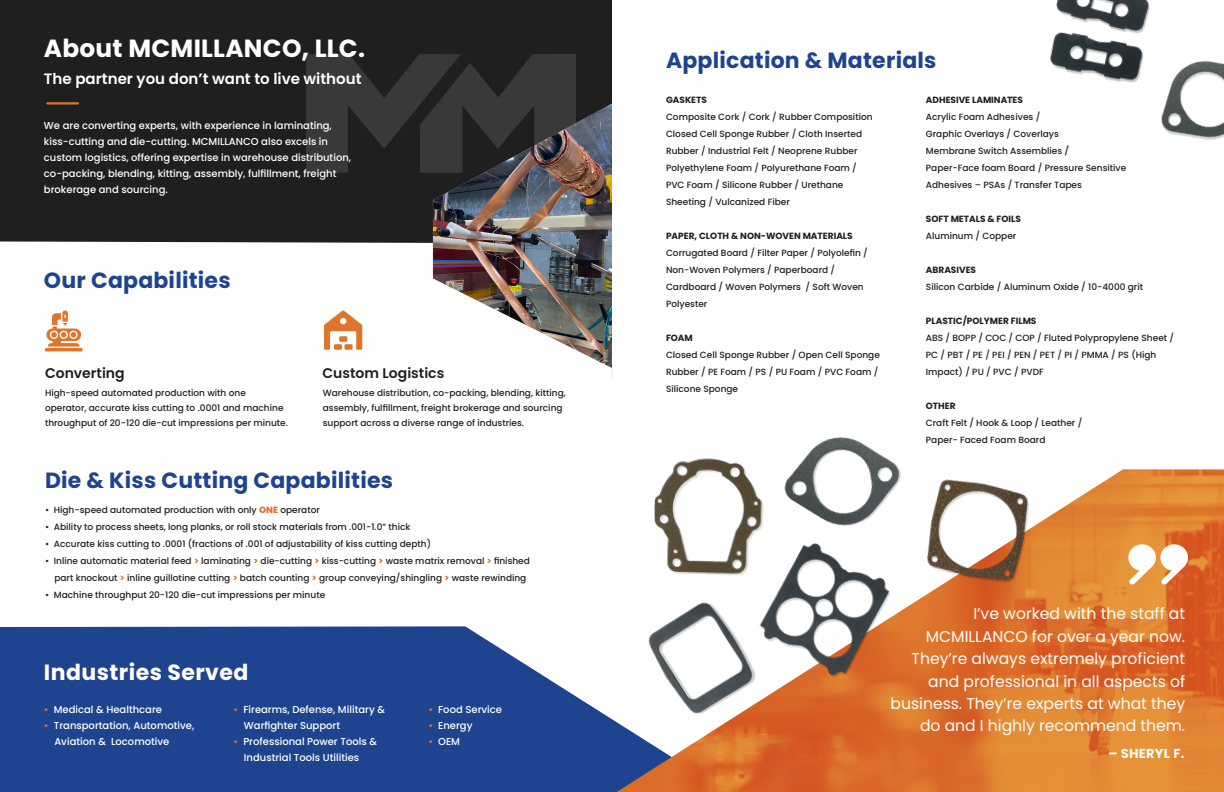
<style>
.page{position:relative;width:1224px;height:792px;background:#fff}
.page>*{position:absolute;margin:0;border:0;box-sizing:border-box;transform-origin:0 0}
.t1{font:700 24.8px "Poppins";letter-spacing:.01em;color:#fff}
.t2{font:700 22px "Poppins";letter-spacing:.01em;color:#1e448f}
.t3{font:700 22px "Poppins";letter-spacing:.02em;color:#fff}
.t4{font:15.6px/22.4px "Poppins";color:#fff;text-align:right}
.t5{font:600 15px "Poppins";color:#fff}
.t6{font:600 14px "Poppins";color:#1f1f1f}
.t7{font:700 13px "Poppins";letter-spacing:.02em;color:#fff}
.t8{font:500 10px/16px "Poppins";color:#fff}
.t9{font:500 9px/17px "Poppins";color:#1f1f1f}
.t10{font:700 9px "Poppins";color:#1f1f1f}
.s1{font-weight:800;color:#dd752d}
.s2{font-weight:700;color:#dd752d}
.s3{color:#dd752d}
</style>
<div class="page">
<div style="left:0;top:0;width:612px;height:243px;background:#1f1f1f"></div>
<hr style="left:46px;top:102px;width:33px;height:3px;background:#dd752d">
<svg style="left:45px;top:310px;width:37px;height:41px"></svg>
<svg style="left:0;top:626px;width:617px;height:166px;background:#2e5297"></svg>
<img style="left:617px;top:469px;width:607px;height:323px">
<svg style="left:1128px;top:544px;width:60px;height:41px"></svg>
<svg style="left:306px;top:54px;width:270px;height:119px;background:#303030"></svg>
<img style="left:433px;top:104px;width:179px;height:276px">
<svg style="left:324px;top:310px;width:38px;height:40px"></svg>
<div style="left:334px;top:344px;width:8px;height:6px;background:#dd752d;border-radius:2px"></div>
<div style="left:344px;top:344px;width:9px;height:6px;background:#dd752d;border-radius:2px"></div>
<div style="left:339px;top:336px;width:8px;height:6px;background:#dd752d;border-radius:2px"></div>
<img style="left:633px;top:590px;width:140px;height:137px">
<img style="left:1161px;top:61px;width:63px;height:79px">
<img style="left:650px;top:469px;width:122px;height:116px">
<img style="left:648px;top:458px;width:122px;height:125px">
<img style="left:773px;top:437px;width:138px;height:117px">
<img style="left:736px;top:529px;width:170px;height:167px">
<img style="left:912px;top:469px;width:141px;height:134px">
<img style="left:911px;top:469px;width:141px;height:132px">
<img style="left:1161px;top:61px;width:8px;height:33px">
<img style="left:1050px;top:0;width:117px;height:92px">
<p class="t1" style="left:44px;top:34px;width:323px">About MCMILLANCO, LLC.</p>
<p class="t5" style="left:44px;top:70px;width:319px">The partner you don’t want to live without</p>
<p class="t8" style="left:44px;top:118px;width:309px">We are converting experts, with experience in laminating, kiss-cutting and die-cutting. MCMILLANCO also excels in custom logistics, offering expertise in warehouse distribution, co-packing, blending, kitting, assembly, fulfillment, freight brokerage and sourcing.</p>
<p class="t2" style="left:44px;top:267px;width:188px">Our Capabilities</p>
<p class="t6" style="left:45px;top:365px;width:81px">Converting</p>
<p class="t9" style="left:45px;top:386px;width:244px;line-height:15px">High-speed automated production with one operator, accurate kiss cutting to .0001 and machine throughput of 20-120 die-cut impressions per minute.</p>
<p class="t6" style="left:323px;top:365px;width:123px">Custom Logistics</p>
<p class="t9" style="left:323px;top:386px;width:245px;line-height:15px">Warehouse distribution, co-packing, blending, kitting, assembly, fulfillment, freight brokerage and sourcing support across a diverse range of industries.</p>
<p class="t2" style="left:45px;top:468px;width:350px">Die &amp; Kiss Cutting Capabilities</p>
<p class="t9" style="left:45px;top:502px;width:276px">• High-speed automated production with only <span class="s1">ONE</span> operator</p>
<p class="t9" style="left:45px;top:519px;width:367px">• Ability to process sheets, long planks, or roll stock materials from .001-1.0” thick</p>
<p class="t9" style="left:45px;top:536px;width:388px">• Accurate kiss cutting to .0001 (fractions of .001 of adjustability of kiss cutting depth)</p>
<p class="t9" style="left:54px;top:553px;width:477px;text-indent:-9px">• Inline automatic material feed <span class="s2">&gt;</span> laminating <span class="s2">&gt;</span> die-cutting <span class="s2">&gt;</span> kiss-cutting <span class="s2">&gt;</span> waste matrix removal <span class="s2">&gt;</span> finished part knockout <span class="s2">&gt;</span> inline guillotine cutting <span class="s2">&gt;</span> batch counting <span class="s2">&gt;</span> group conveying/shingling <span class="s2">&gt;</span> waste rewinding</p>
<p class="t9" style="left:45px;top:587px;width:282px">• Machine throughput 20-120 die-cut impressions per minute</p>
<p class="t3" style="left:44px;top:660px;width:206px">Industries Served</p>
<p class="t8" style="left:44px;top:702px;width:120px"><span class="s3">•</span> Medical &amp; Healthcare</p>
<p class="t8" style="left:54px;top:718px;width:141px;text-indent:-10px"><span class="s3">•</span> Transportation, Automotive,<br>Aviation &amp; Locomotive</p>
<p class="t8" style="left:244px;top:702px;width:143px;text-indent:-10px"><span class="s3">•</span> Firearms, Defense, Military &amp;<br>Warfighter Support</p>
<p class="t8" style="left:244px;top:734px;width:135px;text-indent:-10px"><span class="s3">•</span> Professional Power Tools &amp;<br>Industrial Tools Utilities</p>
<p class="t8" style="left:428px;top:702px;width:75px"><span class="s3">•</span> Food Service</p>
<p class="t8" style="left:428px;top:718px;width:46px"><span class="s3">•</span> Energy</p>
<p class="t8" style="left:428px;top:734px;width:33px"><span class="s3">•</span> OEM</p>
<p class="t2" style="left:666px;top:47px;width:272px">Application &amp; Materials</p>
<p class="t10" style="left:666px;top:95px;width:43px">GASKETS</p>
<p class="t9" style="left:666px;top:108px;width:208px">Composite Cork / Cork / Rubber Composition Closed Cell Sponge Rubber / Cloth Inserted Rubber / Industrial Felt / Neoprene Rubber Polyethylene Foam / Polyurethane Foam / PVC Foam / Silicone Rubber / Urethane Sheeting / Vulcanized Fiber</p>
<p class="t10" style="left:666px;top:231px;width:188px">PAPER, CLOTH &amp; NON-WOVEN MATERIALS</p>
<p class="t9" style="left:666px;top:244px;width:203px">Corrugated Board / Filter Paper / Polyolefin /<br>Non-Woven Polymers / Paperboard /<br>Cardboard / Woven Polymers / Soft Woven<br>Polyester</p>
<p class="t10" style="left:666px;top:333px;width:28px">FOAM</p>
<p class="t9" style="left:666px;top:346px;width:215px">Closed Cell Sponge Rubber / Open Cell Sponge<br>Rubber / PE Foam / PS / PU Foam / PVC Foam /<br>Silicone Sponge</p>
<p class="t10" style="left:926px;top:95px;width:99px">ADHESIVE LAMINATES</p>
<p class="t9" style="left:926px;top:108px;width:116px">Acrylic Foam Adhesives /</p>
<p class="t9" style="left:926px;top:125px;width:135px">Graphic Overlays / Coverlays</p>
<p class="t9" style="left:926px;top:142px;width:145px">Membrane Switch Assemblies /</p>
<p class="t9" style="left:926px;top:159px;width:202px">Paper-Face foam Board / Pressure Sensitive<br>Adhesives – PSAs / Transfer Tapes</p>
<p class="t10" style="left:926px;top:214px;width:97px">SOFT METALS &amp; FOILS</p>
<p class="t9" style="left:926px;top:227px;width:92px">Aluminum / Copper</p>
<p class="t10" style="left:926px;top:265px;width:52px">ABRASIVES</p>
<p class="t9" style="left:926px;top:278px;width:219px">Silicon Carbide / Aluminum Oxide / 10-4000 grit</p>
<p class="t10" style="left:926px;top:316px;width:112px">PLASTIC/POLYMER FILMS</p>
<p class="t9" style="left:926px;top:329px;width:250px">ABS / BOPP / COC / COP / Fluted Polypropylene Sheet /<br>PC / PBT / PE / PEI / PEN / PET / PI / PMMA / PS (High<br>Impact) / PU / PVC / PVDF</p>
<p class="t10" style="left:926px;top:401px;width:31px">OTHER</p>
<p class="t9" style="left:926px;top:414px;width:158px">Craft Felt / Hook &amp; Loop / Leather /<br>Paper- Faced Foam Board</p>
<p class="t4" style="left:891px;top:603px;width:296px">I’ve worked with the staff at MCMILLANCO for over a year now.<br>They’re always extremely proficient and professional in all aspects of business. They’re experts at what they do and I highly recommend them.</p>
<p class="t7" style="left:1109px;top:746px;width:77px">– SHERYL F.</p>
</div>
